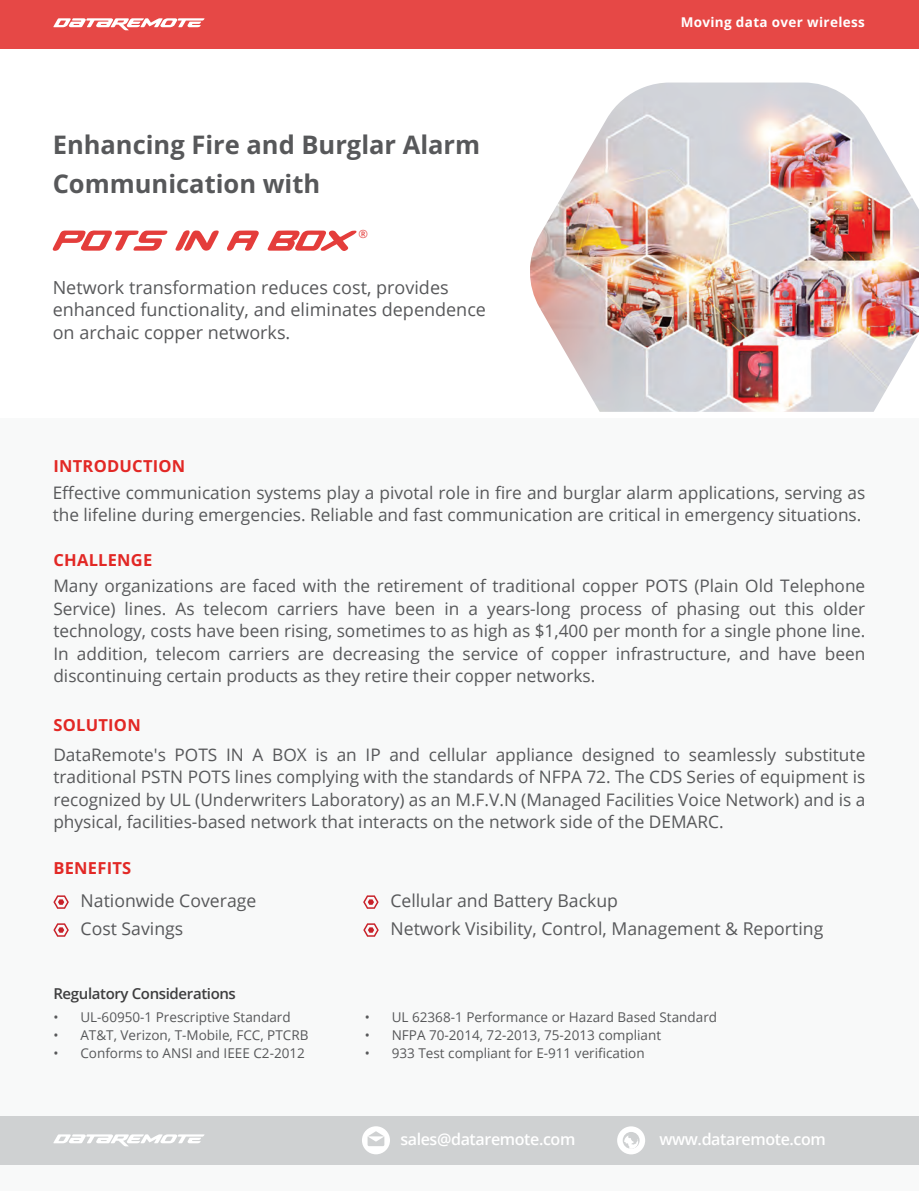
<style>
.page{position:relative;width:919px;height:1191px;background:#fff}
.page>*{position:absolute;margin:0;border:0;box-sizing:border-box;transform-origin:0 0}
.t1{font:700 25.5px/39px "Open Sans";color:#57585a}
.t2{font:18px/22.5px "Open Sans";color:#57585a}
.t3{font:17.7px/27.9px "Open Sans";color:#57585a}
.t4{font:17.25px/22.5px "Open Sans";color:#57585a;text-align:justify}
.t5{font:700 16.5px "Open Sans";letter-spacing:.015em;color:#e22825}
.t6{font:600 16.05px "Open Sans";letter-spacing:-.025em;color:#fff}
.t7{font:600 15px "Open Sans";letter-spacing:-.025em;color:#3e3e3f}
.t8{font:13.5px "Open Sans";color:#57585a}
.t9{font:700 13.5px "Open Sans";letter-spacing:.025em;color:#fff}
.t10{font:11.4px "Open Sans";color:#e22825}
</style>
<div class="page">
<div style="left:0;top:0;width:918px;height:49px;background:#e64846"></div>
<svg style="left:53px;top:18px;width:151px;height:12px"></svg>
<img style="left:530px;top:82px;width:388px;height:330px">
<svg style="left:227px;top:230px;width:32px;height:21px"></svg>
<svg style="left:267px;top:230px;width:90px;height:21px"></svg>
<svg style="left:53px;top:230px;width:115px;height:21px"></svg>
<svg style="left:175px;top:230px;width:44px;height:21px"></svg>
<div style="left:0;top:418px;width:918px;height:772px;background:#f2f3f4"></div>
<svg style="left:53px;top:895px;width:16px;height:13px"></svg>
<svg style="left:53px;top:923px;width:16px;height:13px"></svg>
<svg style="left:363px;top:895px;width:15px;height:13px"></svg>
<svg style="left:363px;top:923px;width:16px;height:13px"></svg>
<div style="left:0;top:1115px;width:918px;height:49px;background:#cfd1d2"></div>
<svg style="left:362px;top:1126px;width:28px;height:28px"></svg>
<svg style="left:617px;top:1126px;width:28px;height:28px"></svg>
<svg style="left:53px;top:1134px;width:151px;height:12px"></svg>
<h1 class="t1" style="left:53px;top:125px;width:429px">Enhancing Fire and Burglar Alarm<br>Communication with</h1>
<p class="t10" style="left:358px;top:226px;width:11px">®</p>
<p class="t2" style="left:53px;top:275px;width:435px">Network transformation reduces cost, provides enhanced functionality, and eliminates dependence on archaic copper networks.</p>
<p class="t9" style="left:680px;top:13px;width:186px">Moving data over wireless</p>
<p class="t5" style="left:53px;top:454px;width:133px">INTRODUCTION</p>
<p class="t4" style="left:53px;top:481px;width:814px">Effective communication systems play a pivotal role in fire and burglar alarm applications, serving as the lifeline during emergencies. Reliable and fast communication are critical in emergency situations.</p>
<p class="t5" style="left:53px;top:548px;width:100px">CHALLENGE</p>
<p class="t4" style="left:53px;top:574px;width:813px">Many organizations are faced with the retirement of traditional copper POTS (Plain Old Telephone Service) lines. As telecom carriers have been in a years-long process of phasing out this older technology, costs have been rising, sometimes to as high as $1,400 per month for a single phone line.<br>In addition, telecom carriers are decreasing the service of copper infrastructure, and have been discontinuing certain products as they retire their copper networks.</p>
<p class="t5" style="left:53px;top:713px;width:89px">SOLUTION</p>
<p class="t4" style="left:53px;top:742px;width:813px">DataRemote's POTS IN A BOX is an IP and cellular appliance designed to seamlessly substitute traditional PSTN POTS lines complying with the standards of NFPA 72. The CDS Series of equipment is recognized by UL (Underwriters Laboratory) as an M.F.V.N (Managed Facilities Voice Network) and is a physical, facilities-based network that interacts on the network side of the DEMARC.</p>
<p class="t5" style="left:53px;top:856px;width:79px">BENEFITS</p>
<p class="t3" style="left:81px;top:886px;width:177px">Nationwide Coverage<br>Cost Savings</p>
<p class="t3" style="left:390px;top:886px;width:434px">Cellular and Battery Backup<br>Network Visibility, Control, Management &amp; Reporting</p>
<p class="t7" style="left:53px;top:982px;width:184px">Regulatory Considerations</p>
<p class="t8" style="left:53px;top:1007px;width:239px">• UL-60950-1 Prescriptive Standard</p>
<p class="t8" style="left:53px;top:1025px;width:256px">• AT&amp;T, Verizon, T-Mobile, FCC, PTCRB</p>
<p class="t8" style="left:53px;top:1043px;width:253px">• Conforms to ANSI and IEEE C2-2012</p>
<p class="t8" style="left:365px;top:1007px;width:354px">• UL 62368-1 Performance or Hazard Based Standard</p>
<p class="t8" style="left:365px;top:1025px;width:298px">• NFPA 70-2014, 72-2013, 75-2013 compliant</p>
<p class="t8" style="left:365px;top:1043px;width:281px">• 933 Test compliant for E-911 verification</p>
<p class="t6" style="left:400px;top:1127px;width:176px">sales@dataremote.com</p>
<p class="t6" style="left:659px;top:1127px;width:168px">www.dataremote.com</p>
</div>
